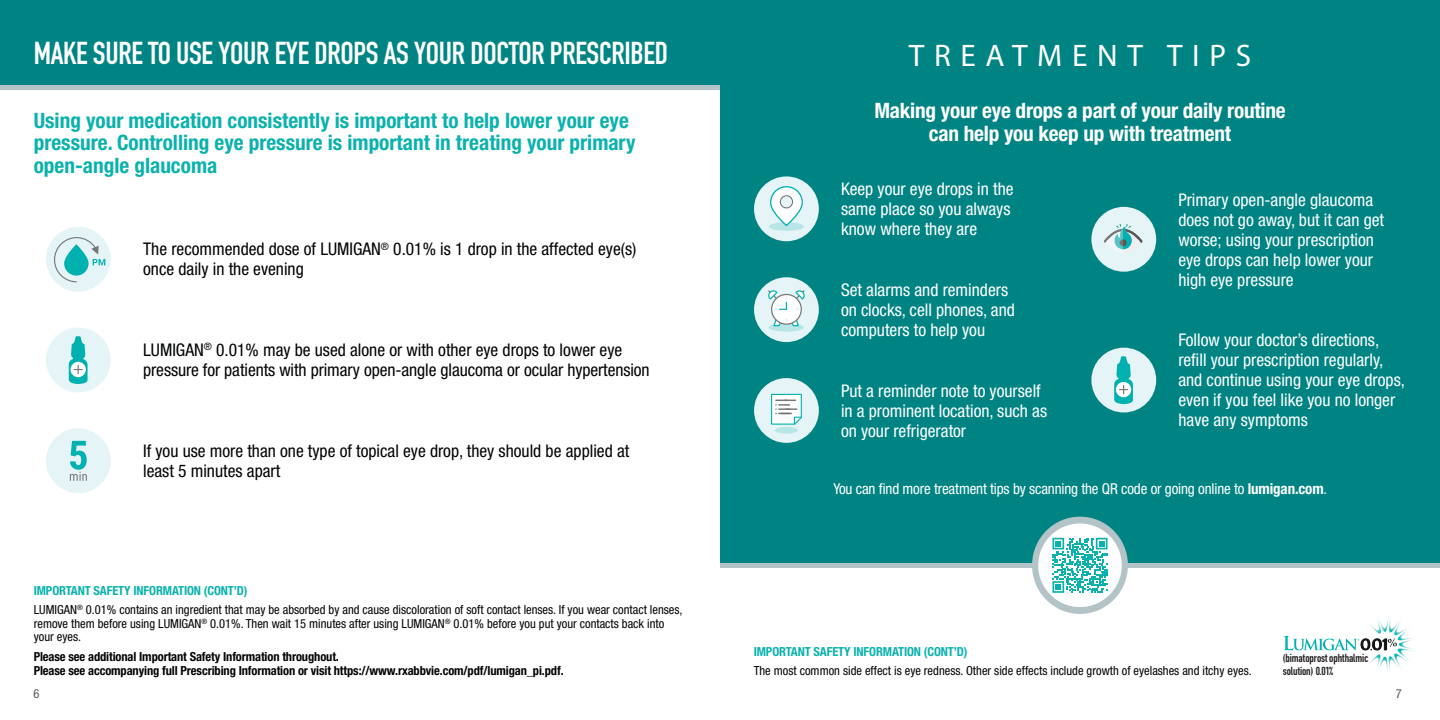
<style>
.page{position:relative;width:1440px;height:720px;background:#fff}
.page>*{position:absolute;margin:0;border:0;box-sizing:border-box;transform-origin:0 0}
.t1{font:700 31.25px "DIN Condensed";letter-spacing:-.01em;color:#fff}
.t2{font:31.25px "Myriad Pro";letter-spacing:.31em;color:#fff}
.t3{font:700 condensed 21.25px/22.5px "Helvetica Neue LT Std";color:#0bb2ad}
.t4{font:700 condensed 21.25px/22.5px "Helvetica Neue LT Std";letter-spacing:-.01em;color:#fff;text-align:center}
.t5{font:condensed 17.5px/20px "Helvetica Neue LT Std";color:#fff}
.t6{font:condensed 17.5px/20px "Helvetica Neue LT Std";color:#020304}
.t7{font:condensed 15px "Helvetica Neue LT Std";letter-spacing:-.01em;color:#fff}
.t8{font:condensed 12.5px/19.4px "Helvetica Neue LT Std";color:#020304}
.t9{font:700 condensed 12.5px/13.8px "Helvetica Neue LT Std";letter-spacing:-.01em;color:#020304}
.t10{font:700 condensed 12.5px "Helvetica Neue LT Std";letter-spacing:-.01em;color:#0bb2ad}
.t11{font:condensed 12.5px "Helvetica Neue LT Std";color:#58595b}
.t12{font:700 11.5px/12.5px "DIN Condensed";letter-spacing:-.01em;color:#231f20}
.s1{font-weight:700;color:#0bb2ad}
.s2{font-weight:700}
</style>
<div class="page">
<div style="left:720px;top:0;width:720px;height:568px;background:#008483"></div>
<div style="left:0;top:0;width:1440px;height:90px;background:#008483"></div>
<div style="left:0;top:85px;width:720px;height:5px;background:#b4c3c7"></div>
<div style="left:720px;top:563px;width:720px;height:5px;background:#b4c3c7"></div>
<svg style="left:1284px;top:619px;width:128px;height:52px"></svg>
<img style="left:1361px;top:634px;width:36px;height:20px">
<div style="left:1032px;top:517px;width:96px;height:97px;background:#b4c3c7;border-radius:50%"></div>
<div style="left:1038px;top:524px;width:84px;height:83px;background:#fff;border-radius:50%"></div>
<svg style="left:1052px;top:538px;width:56px;height:55px"></svg>
<div style="left:46px;top:227px;width:65px;height:65px;background:#e5f4f6;border-radius:50%"></div>
<svg style="left:54px;top:237px;width:51px;height:45px"></svg>
<svg style="left:64px;top:244px;width:25px;height:32px"></svg>
<div style="left:46px;top:328px;width:65px;height:64px;background:#e5f4f6;border-radius:50%"></div>
<svg style="left:69px;top:336px;width:19px;height:48px"></svg>
<div style="left:46px;top:428px;width:65px;height:65px;background:#e5f4f6;border-radius:50%"></div>
<svg style="left:70px;top:441px;width:17px;height:40px"></svg>
<div style="left:754px;top:176px;width:65px;height:65px;background:#e5f4f6;border-radius:50%"></div>
<div style="left:769px;top:222px;width:35px;height:9px;background:#b8e6e7;border-radius:50%"></div>
<svg style="left:771px;top:187px;width:31px;height:38px"></svg>
<div style="left:770px;top:186px;width:33px;height:40px;border:1px solid #00b1ae;border-radius:16px"></div>
<div style="left:780px;top:195px;width:13px;height:13px;border:1px solid #767676;border-radius:50%"></div>
<div style="left:781px;top:196px;width:11px;height:11px;background:#e5f4f6;border-radius:50%"></div>
<div style="left:1091px;top:207px;width:65px;height:65px;background:#e5f4f6;border-radius:50%"></div>
<svg style="left:1104px;top:224px;width:38px;height:26px"></svg>
<div style="left:754px;top:277px;width:65px;height:65px;background:#e5f4f6;border-radius:50%"></div>
<div style="left:769px;top:323px;width:35px;height:9px;background:#b8e6e7;border-radius:50%"></div>
<div style="left:772px;top:294px;width:29px;height:30px;background:#fff;border-radius:50%"></div>
<div style="left:771px;top:294px;width:31px;height:31px;border:1px solid #767676;border-radius:50%"></div>
<svg style="left:795px;top:290px;width:10px;height:12px"></svg>
<svg style="left:772px;top:319px;width:28px;height:8px"></svg>
<svg style="left:768px;top:290px;width:20px;height:21px"></svg>
<div style="left:1091px;top:348px;width:65px;height:64px;background:#e5f4f6;border-radius:50%"></div>
<svg style="left:1114px;top:356px;width:19px;height:48px"></svg>
<div style="left:754px;top:378px;width:65px;height:65px;background:#e5f4f6;border-radius:50%"></div>
<div style="left:775px;top:427px;width:23px;height:7px;background:#b8e6e7;border-radius:50%"></div>
<div style="left:772px;top:394px;width:29px;height:30px;background:#fff"></div>
<div style="left:771px;top:394px;width:31px;height:31px;border:1px solid #00b1ae"></div>
<svg style="left:775px;top:400px;width:27px;height:25px"></svg>
<h1 class="t1" style="left:34px;top:32px;width:636px">MAKE SURE TO USE YOUR EYE DROPS AS YOUR DOCTOR PRESCRIBED</h1>
<h1 class="t2" style="left:909px;top:36px;width:344px">TREATMENT TIPS</h1>
<p class="t3" style="left:34px;top:109px;width:603px">Using your medication consistently is important to help lower your eye pressure. Controlling eye pressure is important in treating your primary open-angle glaucoma</p>
<p class="t6" style="left:143px;top:239px;width:495px">The recommended dose of LUMIGAN<sup>®</sup> 0.01% is 1 drop in the affected eye(s) once daily in the evening</p>
<p class="t6" style="left:143px;top:340px;width:508px">LUMIGAN<sup>®</sup> 0.01% may be used alone or with other eye drops to lower eye pressure for patients with primary open-angle glaucoma or ocular hypertension</p>
<p class="t6" style="left:143px;top:441px;width:488px">If you use more than one type of topical eye drop, they should be applied at least 5 minutes apart</p>
<p class="t8" style="left:34px;top:580px;width:650px"><span class="s1">IMPORTANT SAFETY INFORMATION (CONT’D)<br></span>LUMIGAN<sup>®</sup> 0.01% contains an ingredient that may be absorbed by and cause discoloration of soft contact lenses. If you wear contact lenses,</p>
<p class="t8" style="left:34px;top:616px;width:632px;line-height:13.8px">remove them before using LUMIGAN<sup>®</sup> 0.01%. Then wait 15 minutes after using LUMIGAN<sup>®</sup> 0.01% before you put your contacts back into your eyes.</p>
<p class="t9" style="left:34px;top:650px;width:531px">Please see additional Important Safety Information throughout.<br>Please see accompanying full Prescribing Information or visit https://www.rxabbvie.com/pdf/lumigan_pi.pdf.</p>
<p class="t4" style="left:874px;top:99px;width:413px">Making your eye drops a part of your daily routine can help you keep up with treatment</p>
<p class="t5" style="left:841px;top:179px;width:174px">Keep your eye drops in the same place so you always know where they are</p>
<p class="t5" style="left:1178px;top:189px;width:207px">Primary open-angle glaucoma does not go away, but it can get worse; using your prescription eye drops can help lower your high eye pressure</p>
<p class="t5" style="left:841px;top:280px;width:175px">Set alarms and reminders on clocks, cell phones, and computers to help you</p>
<p class="t5" style="left:1178px;top:330px;width:228px">Follow your doctor’s directions, refill your prescription regularly, and continue using your eye drops, even if you feel like you no longer have any symptoms</p>
<p class="t5" style="left:841px;top:380px;width:208px">Put a reminder note to yourself in a prominent location, such as on your refrigerator</p>
<p class="t7" style="left:833px;top:480px;width:495px">You can find more treatment tips by scanning the QR code or going online to <span class="s2">lumigan.com</span>.</p>
<p class="t10" style="left:754px;top:644px;width:215px">IMPORTANT SAFETY INFORMATION (CONT’D)</p>
<p class="t8" style="left:754px;top:661px;width:500px">The most common side effect is eye redness. Other side effects include growth of eyelashes and itchy eyes.</p>
<p class="t12" style="left:1283px;top:652px;width:87px">(bimatoprostophthalmic solution) 0.01%</p>
<p class="t11" style="left:33px;top:686px;width:7px">6</p>
<p class="t11" style="left:1396px;top:686px;width:8px">7</p>
</div>
